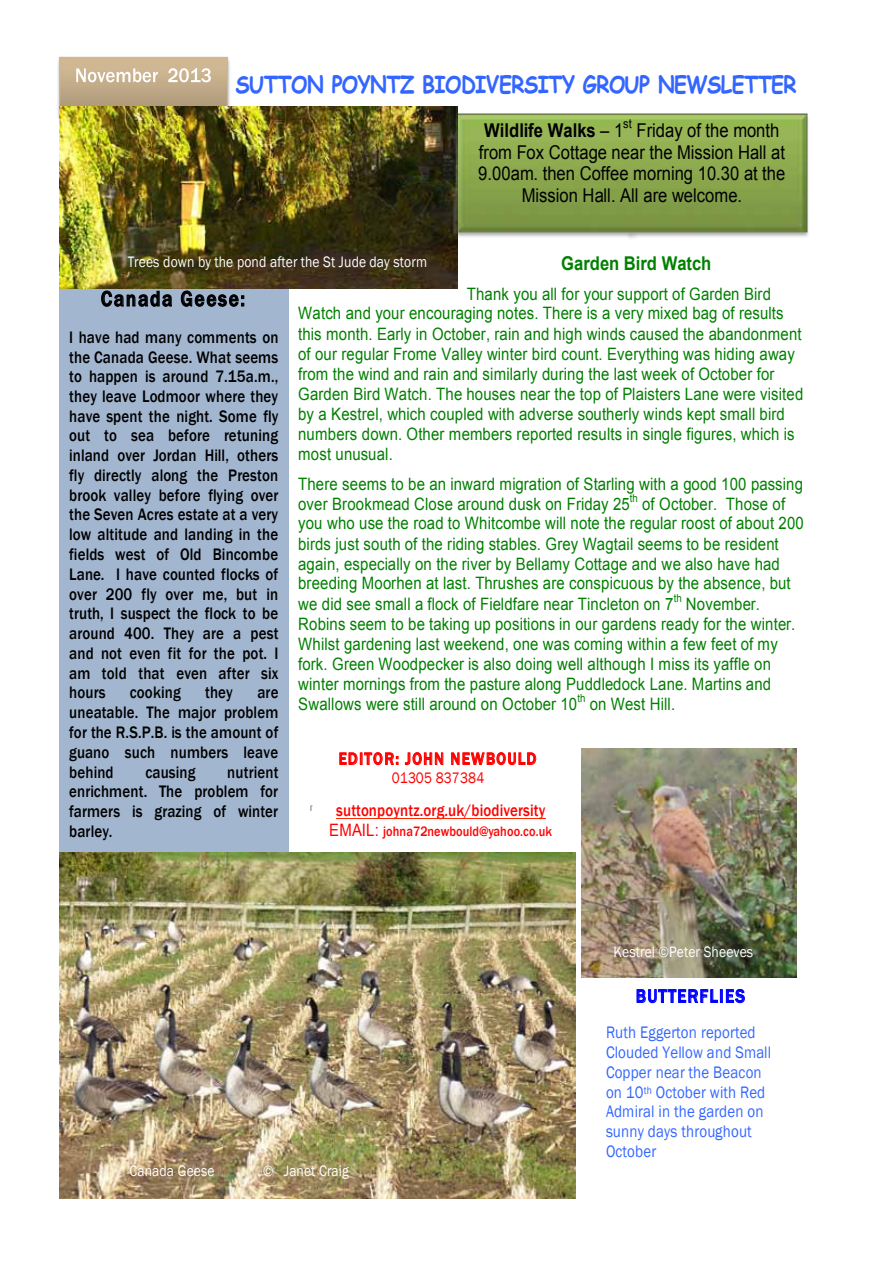
<style>
.page{position:relative;width:893px;height:1263px;background:#fff}
.page>*{position:absolute;margin:0;border:0;box-sizing:border-box;transform-origin:0 0}
.t1{font:700 23.55px "Comic Sans MS";letter-spacing:-.03em;color:#36f;scale:.87 1}
.t2{font:500 22.05px "Franklin Gothic";letter-spacing:.085em;color:#000;scale:.87 1}
.t3{font:19.05px "Arial";color:#000;scale:.87 1}
.t4{font:700 19.05px "Arial";color:#000;scale:.87 1}
.t5{font:700 19.05px "Arial";color:#008000;scale:.87 1}
.t6{font:500 19.05px "Franklin Gothic";letter-spacing:.085em;color:#00f;scale:.87 1}
.t7{font:17.1px/20px "Arial";letter-spacing:.01em;color:#008000;scale:.87 1}
.t8{font:500 17.1px/19.8px "Franklin Gothic";letter-spacing:.01em;color:#000;text-align:justify;scale:.87 1}
.t9{font:17.1px/19.8px "Franklin Gothic";letter-spacing:.01em;color:#36f;scale:.87 1}
.t10{font:500 17.1px "Franklin Gothic";letter-spacing:.015em;color:#f00;scale:.87 1}
.t11{font:500 17.1px "Franklin Gothic";letter-spacing:.095em;color:#f00;scale:.87 1}
.t12{font:15.6px "Franklin Gothic";letter-spacing:.01em;color:#fff;scale:.87 1}
.t13{font:15.6px "Franklin Gothic";color:#f00;scale:.87 1}
.t14{font:500 14.1px "Franklin Gothic";letter-spacing:.005em;color:#f00;scale:.87 1}
.t15{font:12.6px "Arial";color:#000;scale:.87 1}
.t16{font:12.6px "Franklin Gothic";color:#595959;scale:.87 1}
.t17{font:11.1px "Arial";color:#008000;scale:.87 1}
.s1{font-weight:400}
.s2{font-family:"Arial";font-weight:400;font-size:17.1px}
</style>
<div class="page">
<img style="left:233px;top:106px;width:225px;height:5px">
<svg style="left:339px;top:752px;width:59px;height:13px"></svg>
<svg style="left:405px;top:752px;width:38px;height:13px"></svg>
<svg style="left:451px;top:752px;width:85px;height:13px"></svg>
<img style="left:288px;top:800px;width:294px;height:50px">
<hr style="left:336px;top:818px;width:209px;height:1px;background:#ff2600">
<img style="left:457px;top:111px;width:352px;height:131px">
<div style="left:59px;top:289px;width:229px;height:558px;background:#a2b6cf"></div>
<svg style="left:101px;top:290px;width:71px;height:17px"></svg>
<svg style="left:181px;top:291px;width:63px;height:16px"></svg>
<img style="left:58px;top:56px;width:175px;height:63px">
<div style="left:60px;top:57px;width:168px;height:57px;background:#d0b892"></div>
<div style="left:59px;top:57px;width:169px;height:58px;border:1px solid #cbb79a"></div>
<img style="left:60px;top:64px;width:167px;height:43px">
<svg style="left:76px;top:68px;width:135px;height:14px"></svg>
<img style="left:92px;top:1198px;width:178px;height:1px">
<svg style="left:637px;top:989px;width:81px;height:14px"></svg>
<div style="left:720px;top:989px;width:3px;height:14px;border:1px solid #00f"></div>
<svg style="left:726px;top:989px;width:19px;height:14px"></svg>
<img style="left:59px;top:107px;width:398px;height:182px">
<img style="left:582px;top:749px;width:214px;height:228px">
<img style="left:604px;top:943px;width:164px;height:27px">
<img style="left:59px;top:853px;width:517px;height:345px">
<img style="left:116px;top:1162px;width:274px;height:31px">
<img style="left:118px;top:252px;width:339px;height:23px">
<h1 class="t1" style="left:235px;top:67px;width:647px">SUTTON POYNTZ BIODIVERSITY GROUP NEWSLETTER</h1>
<p class="t4" style="left:484px;top:117px;width:162px">Wildlife Walks <span class="s1">– 1</span></p>
<p class="t15" style="left:623px;top:115px;width:11px">st</p>
<p class="t3" style="left:636px;top:117px;width:166px">Friday of the month</p>
<p class="t3" style="left:479px;top:139px;width:354px">from Fox Cottage near the Mission Hall at</p>
<p class="t3" style="left:478px;top:161px;width:355px">9.00am. then Coffee morning 10.30 at the</p>
<p class="t3" style="left:522px;top:183px;width:255px">Mission Hall. All are welcome.</p>
<p class="t5" style="left:561px;top:250px;width:174px">Garden Bird Watch</p>
<p class="t7" style="left:298px;top:284px;width:582px;text-indent:169px">Thank you all for your support of Garden Bird Watch and your encouraging notes. There is a very mixed bag of results this month. Early in October, rain and high winds caused the abandonment of our regular Frome Valley winter bird count. Everything was hiding away from the wind and rain and similarly during the last week of October for Garden Bird Watch. The houses near the top of Plaisters Lane were visited by a Kestrel, which coupled with adverse southerly winds kept small bird numbers down. Other members reported results in single figures, which is most unusual.</p>
<p class="t7" style="left:298px;top:474px;width:582px">There seems to be an inward migration of Starling with a good 100 passing over Brookmead Close around dusk on Friday 25</p>
<p class="t12" style="left:128px;top:252px;width:346px">Trees down by the pond after the St Jude day storm</p>
<p class="t2" style="left:101px;top:285px;width:167px">Canada Geese:</p>
<p class="t8" style="left:69px;top:327px;width:242px">I have had many comments on the Canada Geese. What seems to happen is around 7.15a.m., they leave Lodmoor where they have spent the night. Some fly out to sea before retuning inland over Jordan Hill, others fly directly along the Preston brook valley before flying over the Seven Acres estate at a very low altitude and landing in the fields west of Old Bincombe Lane. I have counted flocks of over 200 fly over me, but in truth, I suspect the flock to be around 400. They are a pest and not even fit for the pot. I am told that even after six hours</p>
<p class="t17" style="left:630px;top:490px;width:11px">th</p>
<p class="t7" style="left:298px;top:494px;width:582px;text-indent:344px">of October. Those of you who use the road to Whitcombe will note the regular roost of about 200 birds just south of the riding stables. Grey Wagtail seems to be resident again, especially on the river by Bellamy Cottage and we also have had breeding Moorhen at last. Thrushes are conspicuous by the absence, but we did see small a flock of Fieldfare near Tincleton on 7</p>
<p class="t17" style="left:674px;top:590px;width:11px">th</p>
<p class="t7" style="left:298px;top:594px;width:573px;text-indent:388px">November.<br>Robins seem to be taking up positions in our gardens ready for the winter.<br>Whilst gardening last weekend, one was coming within a few feet of my fork. Green Woodpecker is also doing well although I miss its yaffle on winter mornings from the pasture along Puddledock Lane. Martins and Swallows were still around on October 10</p>
<p class="t8" style="left:130px;top:683px;width:60px">cooking</p>
<p class="t8" style="left:205px;top:683px;width:33px">they</p>
<p class="t8" style="left:69px;top:683px;width:242px;text-indent:188px">are uneatable. The major problem for the R.S.P.B. is the amount of guano such numbers leave behind</p>
<p class="t17" style="left:577px;top:691px;width:11px">th</p>
<p class="t7" style="left:590px;top:694px;width:100px">on West Hill.</p>
<p class="t11" style="left:339px;top:748px;width:229px">EDITOR: JOHN NEWBOULD</p>
<p class="t13" style="left:392px;top:768px;width:108px">01305 837384</p>
<p class="t8" style="left:69px;top:762px;width:242px;text-indent:158px">nutrient enrichment. The problem for farmers is grazing of winter barley.</p>
<p class="t8" style="left:145px;top:762px;width:59px">causing</p>
<p class="t16" style="left:310px;top:802px;width:5px">[</p>
<p class="t10" style="left:336px;top:800px;width:242px">suttonpoyntz.org.uk/biodiversity</p>
<p class="t14" style="left:329px;top:823px;width:258px"><span class="s2">EMAIL:</span> johna72newbould@yahoo.co.uk</p>
<p class="t12" style="left:613px;top:942px;width:162px">Kestrel ©Peter Sheeves</p>
<p class="t12" style="left:129px;top:1161px;width:99px">Canada Geese</p>
<p class="t12" style="left:263px;top:1161px;width:100px">© Janet Craig</p>
<p class="t6" style="left:636px;top:984px;width:127px">BUTTERFLIES</p>
<p class="t9" style="left:606px;top:1023px;width:192px">Ruth Eggerton reported<br>Clouded Yellow and Small<br>Copper near the Beacon on 10<sup>th</sup> October with Red<br>Admiral in the garden on sunny days throughout<br>October</p>
</div>
